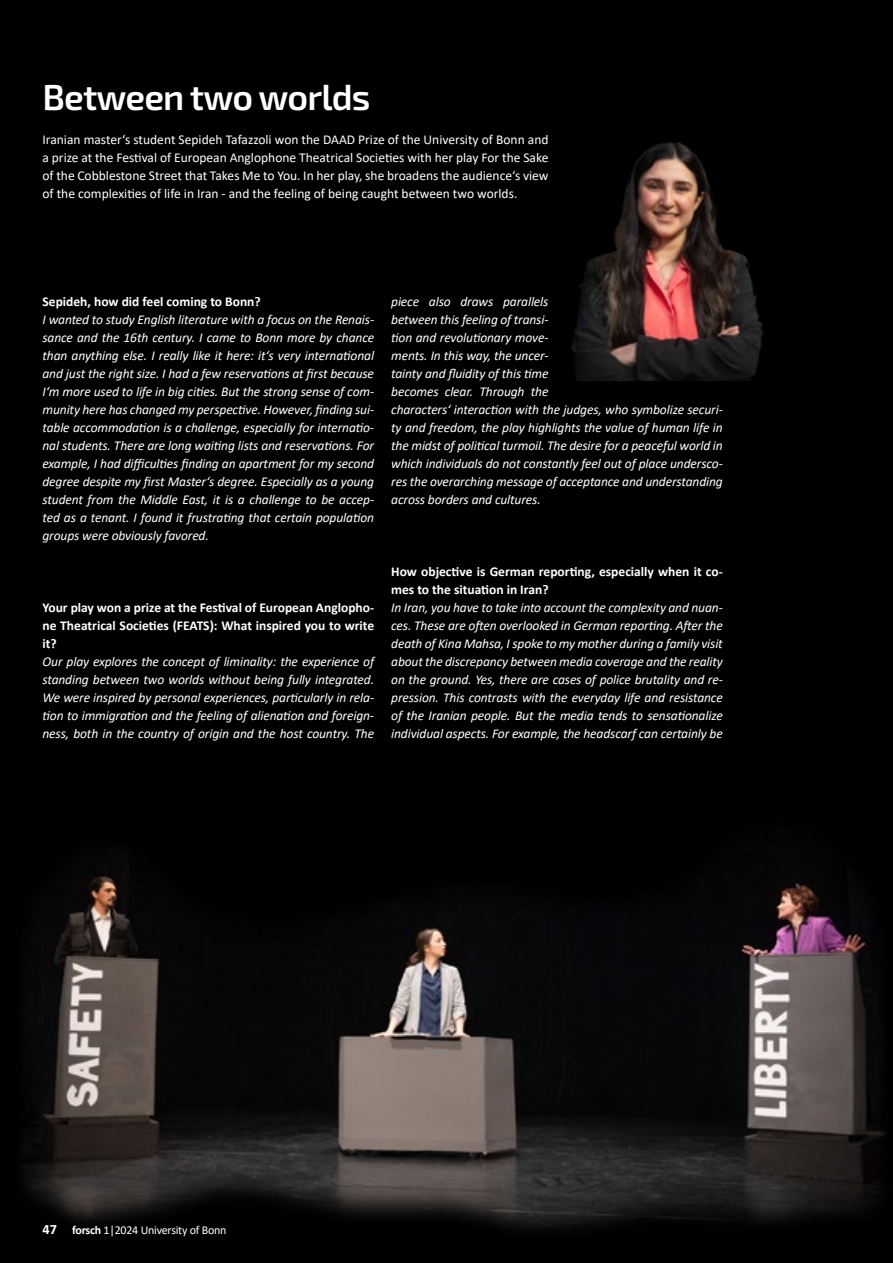
<style>
.page{position:relative;width:893px;height:1263px;background:#000}
.page>*{position:absolute;margin:0;border:0;box-sizing:border-box;transform-origin:0 0}
.t1{font:600 36px "Exo 2";letter-spacing:-.025em;color:#fff}
.t2{font:italic 13.5px/18px "Calibri";letter-spacing:-.01em;color:#fff;text-align:justify}
.t3{font:13.5px/18px "Calibri";color:#fff;text-align:justify}
.t4{font:700 13.5px/18px "Calibri";color:#fff;text-align:justify}
.t5{font:12px "Calibri";letter-spacing:-.02em;color:#fff}
.s1{font-weight:700;font-size:14.25px}
.s2{font-weight:700}
</style>
<div class="page">
<img style="left:22px;top:865px;width:864px;height:364px">
<img style="left:571px;top:142px;width:192px;height:239px">
<h1 class="t1" style="left:43px;top:76px;width:329px">Between two worlds</h1>
<p class="t3" style="left:43px;top:130px;width:507px">Iranian master‘s student Sepideh Tafazzoli won the DAAD Prize of the University of Bonn and a prize at the Festival of European Anglophone Theatrical Societies with her play For the Sake of the Cobblestone Street that Takes Me to You. In her play, she broadens the audience‘s view of the complexities of life in Iran - and the feeling of being caught between two worlds.</p>
<p class="t4" style="left:43px;top:292px;width:220px">Sepideh, how did feel coming to Bonn?</p>
<p class="t2" style="left:43px;top:310px;width:333px">I wanted to study English literature with a focus on the Renais&shy;sance and the 16th century. I came to Bonn more by chance than anything else. I really like it here: it‘s very international and just the right size. I had a few reservations at first because I‘m more used to life in big cities. But the strong sense of com&shy;munity here has changed my perspective. However, finding sui&shy;table accommodation is a challenge, especially for internatio&shy;nal students. There are long waiting lists and reservations. For example, I had difficulties finding an apartment for my second degree despite my first Master‘s degree. Especially as a young student from the Middle East, it is a challenge to be accep&shy;ted as a tenant. I found it frustrating that certain population groups were obviously favored.</p>
<p class="t4" style="left:43px;top:598px;width:333px">Your play won a prize at the Festival of European Anglopho&shy;ne Theatrical Societies (FEATS): What inspired you to write it?</p>
<p class="t2" style="left:43px;top:652px;width:333px">Our play explores the concept of liminality: the experience of standing between two worlds without being fully integrated.<br>We were inspired by personal experiences, particularly in rela&shy;tion to immigration and the feeling of alienation and foreign&shy;ness, both in the country of origin and the host country. The</p>
<p class="t2" style="left:391px;top:292px;width:333px;text-align:left">piece also draws parallels<br>between this feeling of transi-<br>tion and revolutionary move-<br>ments. In this way, the uncer-<br>tainty and fluidity of this time<br>becomes clear. Through the<br>characters‘ interaction with the judges, who symbolize securi&shy;ty and freedom, the play highlights the value of human life in the midst of political turmoil. The desire for a peaceful world in which individuals do not constantly feel out of place undersco&shy;res the overarching message of acceptance and understanding across borders and cultures.</p>
<p class="t4" style="left:391px;top:562px;width:333px">How objective is German reporting, especially when it co&shy;mes to the situation in Iran?</p>
<p class="t2" style="left:391px;top:598px;width:333px">In Iran, you have to take into account the complexity and nuan&shy;ces. These are often overlooked in German reporting. After the death of Kina Mahsa, I spoke to my mother during a family visit about the discrepancy between media coverage and the reality on the ground. Yes, there are cases of police brutality and re&shy;pression. This contrasts with the everyday life and resistance of the Iranian people. But the media tends to sensationalize individual aspects. For example, the headscarf can certainly be</p>
<p class="t5" style="left:43px;top:1222px;width:185px"><span class="s1">47</span> <span class="s2">forsch</span> 1|2024 University of Bonn</p>
</div>
